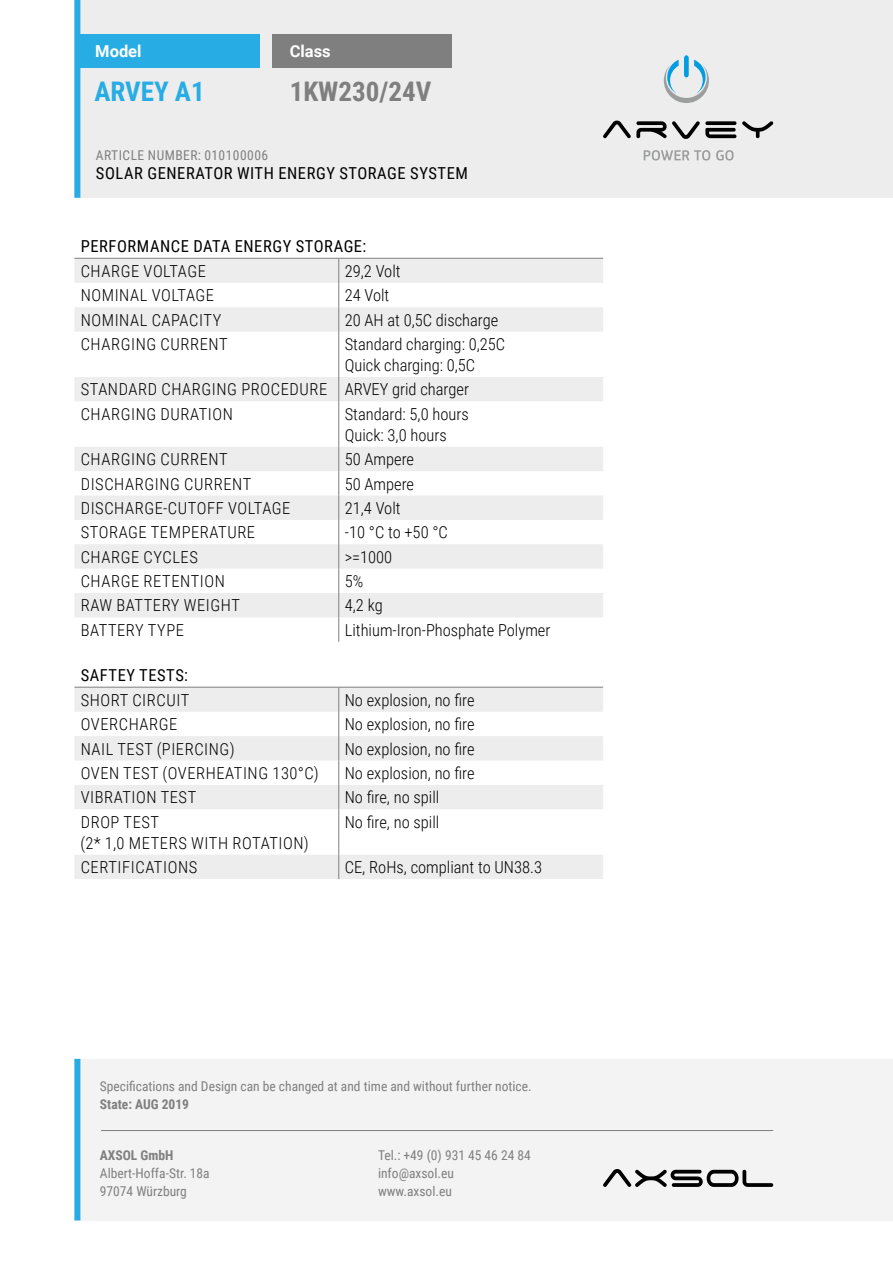
<style>
.page{position:relative;width:893px;height:1263px;background:#fff}
.page>*{position:absolute;margin:0;border:0;box-sizing:border-box;transform-origin:0 0}
.t1{font:700 27px "Roboto Condensed";color:#807f80}
.t2{font:700 27px "Roboto Condensed";color:#27ace3}
.t3{font:300 16.5px/24.3px "Roboto Condensed";letter-spacing:.03em;color:#000}
.t4{font:300 16.5px/21px "Roboto Condensed";color:#000}
.t5{font:16.5px "Roboto Condensed";letter-spacing:.035em;color:#000}
.t6{font:700 16.5px "Roboto";color:#fff}
.t7{font:13.5px/18px "Roboto Condensed";color:#807f80}
.t8{font:13.5px "Roboto Condensed";letter-spacing:.035em;color:#807f80}
.t9{font:700 13.5px "Roboto Condensed";color:#807f80}
</style>
<div class="page">
<div style="left:74px;top:0;width:819px;height:198px;background:#eeedee"></div>
<div style="left:78px;top:34px;width:182px;height:34px;background:#27ace3"></div>
<div style="left:273px;top:34px;width:179px;height:34px;background:#807f80"></div>
<div style="left:74px;top:0;width:6px;height:198px;background:#27ace3"></div>
<svg style="left:603px;top:121px;width:170px;height:18px"></svg>
<svg style="left:644px;top:150px;width:90px;height:11px"></svg>
<div style="left:684px;top:55px;width:5px;height:22px;background:#009ee1;border-radius:3px"></div>
<svg style="left:664px;top:60px;width:45px;height:43px"></svg>
<div style="left:74px;top:1059px;width:819px;height:161px;background:#eeedee"></div>
<div style="left:74px;top:1059px;width:6px;height:161px;background:#27ace3"></div>
<svg style="left:603px;top:1169px;width:170px;height:18px"></svg>
<hr style="left:101px;top:1130px;width:672px;height:1px;background:#807f80">
<svg style="left:74px;top:259px;width:529px;height:358px"></svg>
<hr style="left:74px;top:258px;width:265px;height:1px;background:#807f80">
<hr style="left:339px;top:258px;width:264px;height:1px;background:#807f80">
<svg style="left:338px;top:258px;width:1px;height:74px"></svg>
<hr style="left:338px;top:332px;width:1px;height:45px;background:#807f80">
<svg style="left:338px;top:377px;width:1px;height:24px"></svg>
<hr style="left:338px;top:401px;width:1px;height:46px;background:#807f80">
<svg style="left:338px;top:447px;width:1px;height:195px"></svg>
<svg style="left:74px;top:688px;width:529px;height:191px;fill:#f1f1f1"></svg>
<hr style="left:74px;top:687px;width:265px;height:1px;background:#807f80">
<hr style="left:339px;top:687px;width:264px;height:1px;background:#807f80">
<svg style="left:338px;top:687px;width:1px;height:122px"></svg>
<hr style="left:338px;top:809px;width:1px;height:46px;background:#807f80">
<svg style="left:338px;top:855px;width:1px;height:24px"></svg>
<p class="t6" style="left:95px;top:40px;width:48px">Model</p>
<p class="t6" style="left:290px;top:40px;width:42px">Class</p>
<h1 class="t2" style="left:94px;top:73px;width:112px">ARVEY A1</h1>
<h1 class="t1" style="left:290px;top:73px;width:143px">1KW230/24V</h1>
<p class="t8" style="left:96px;top:146px;width:174px">ARTICLE NUMBER: 010100006</p>
<p class="t5" style="left:96px;top:162px;width:373px">SOLAR GENERATOR WITH ENERGY STORAGE SYSTEM</p>
<p class="t5" style="left:81px;top:235px;width:287px">PERFORMANCE DATA ENERGY STORAGE:</p>
<p class="t3" style="left:81px;top:258px;width:127px">CHARGE VOLTAGE</p>
<p class="t3" style="left:345px;top:258px;width:57px">29,2 Volt</p>
<p class="t3" style="left:81px;top:283px;width:135px">NOMINAL VOLTAGE</p>
<p class="t3" style="left:345px;top:283px;width:46px">24 Volt</p>
<p class="t3" style="left:81px;top:307px;width:142px">NOMINAL CAPACITY</p>
<p class="t4" style="left:345px;top:309px;width:155px">20 AH at 0,5C discharge</p>
<p class="t3" style="left:81px;top:331px;width:148px">CHARGING CURRENT</p>
<p class="t4" style="left:345px;top:333px;width:162px">Standard charging: 0,25C<br>Quick charging: 0,5C</p>
<p class="t3" style="left:81px;top:377px;width:390px">STANDARD CHARGING PROCEDURE ARVEY grid charger<br>CHARGING DURATION</p>
<p class="t4" style="left:345px;top:403px;width:125px">Standard: 5,0 hours<br>Quick: 3,0 hours</p>
<p class="t3" style="left:81px;top:446px;width:148px">CHARGING CURRENT</p>
<p class="t4" style="left:345px;top:448px;width:71px">50 Ampere</p>
<p class="t3" style="left:81px;top:471px;width:172px">DISCHARGING CURRENT</p>
<p class="t4" style="left:345px;top:472px;width:71px">50 Ampere</p>
<p class="t3" style="left:81px;top:495px;width:211px">DISCHARGE-CUTOFF VOLTAGE</p>
<p class="t3" style="left:345px;top:495px;width:57px">21,4 Volt</p>
<p class="t3" style="left:81px;top:520px;width:176px">STORAGE TEMPERATURE</p>
<p class="t3" style="left:345px;top:520px;width:105px">-10 °C to +50 °C</p>
<p class="t3" style="left:81px;top:544px;width:119px">CHARGE CYCLES</p>
<p class="t3" style="left:345px;top:544px;width:49px">&gt;=1000</p>
<p class="t3" style="left:81px;top:568px;width:146px">CHARGE RETENTION</p>
<p class="t3" style="left:345px;top:568px;width:20px">5%</p>
<p class="t3" style="left:81px;top:593px;width:161px">RAW BATTERY WEIGHT</p>
<p class="t3" style="left:345px;top:593px;width:39px">4,2 kg</p>
<p class="t3" style="left:81px;top:617px;width:105px">BATTERY TYPE</p>
<p class="t4" style="left:345px;top:619px;width:207px">Lithium-Iron-Phosphate Polymer</p>
<p class="t5" style="left:81px;top:664px;width:109px">SAFTEY TESTS:</p>
<p class="t3" style="left:81px;top:687px;width:110px">SHORT CIRCUIT</p>
<p class="t4" style="left:345px;top:689px;width:131px">No explosion, no fire</p>
<p class="t3" style="left:81px;top:711px;width:98px">OVERCHARGE</p>
<p class="t4" style="left:345px;top:713px;width:131px">No explosion, no fire</p>
<p class="t3" style="left:81px;top:736px;width:155px">NAIL TEST (PIERCING)</p>
<p class="t4" style="left:345px;top:737px;width:131px">No explosion, no fire</p>
<p class="t3" style="left:81px;top:760px;width:240px">OVEN TEST (OVERHEATING 130°C)</p>
<p class="t4" style="left:345px;top:762px;width:131px">No explosion, no fire</p>
<p class="t3" style="left:81px;top:785px;width:117px">VIBRATION TEST</p>
<p class="t4" style="left:345px;top:786px;width:96px">No fire, no spill</p>
<p class="t3" style="left:80px;top:811px;width:230px;line-height:21px">DROP TEST<br>(2* 1,0 METERS WITH ROTATION)</p>
<p class="t4" style="left:345px;top:811px;width:96px">No fire, no spill</p>
<p class="t3" style="left:81px;top:854px;width:118px">CERTIFICATIONS</p>
<p class="t4" style="left:345px;top:856px;width:199px">CE, RoHs, compliant to UN38.3</p>
<p class="t7" style="left:100px;top:1077px;width:433px">Specifications and Design can be changed at and time and without further notice.</p>
<p class="t9" style="left:100px;top:1095px;width:91px">State: AUG 2019</p>
<p class="t9" style="left:100px;top:1146px;width:75px">AXSOL GmbH</p>
<p class="t7" style="left:100px;top:1164px;width:111px">Albert-Hoffa-Str. 18a<br>97074 Würzburg</p>
<p class="t7" style="left:378px;top:1146px;width:154px">Tel.: +49 (0) 931 45 46 24 84 info@axsol.eu www.axsol.eu</p>
</div>
